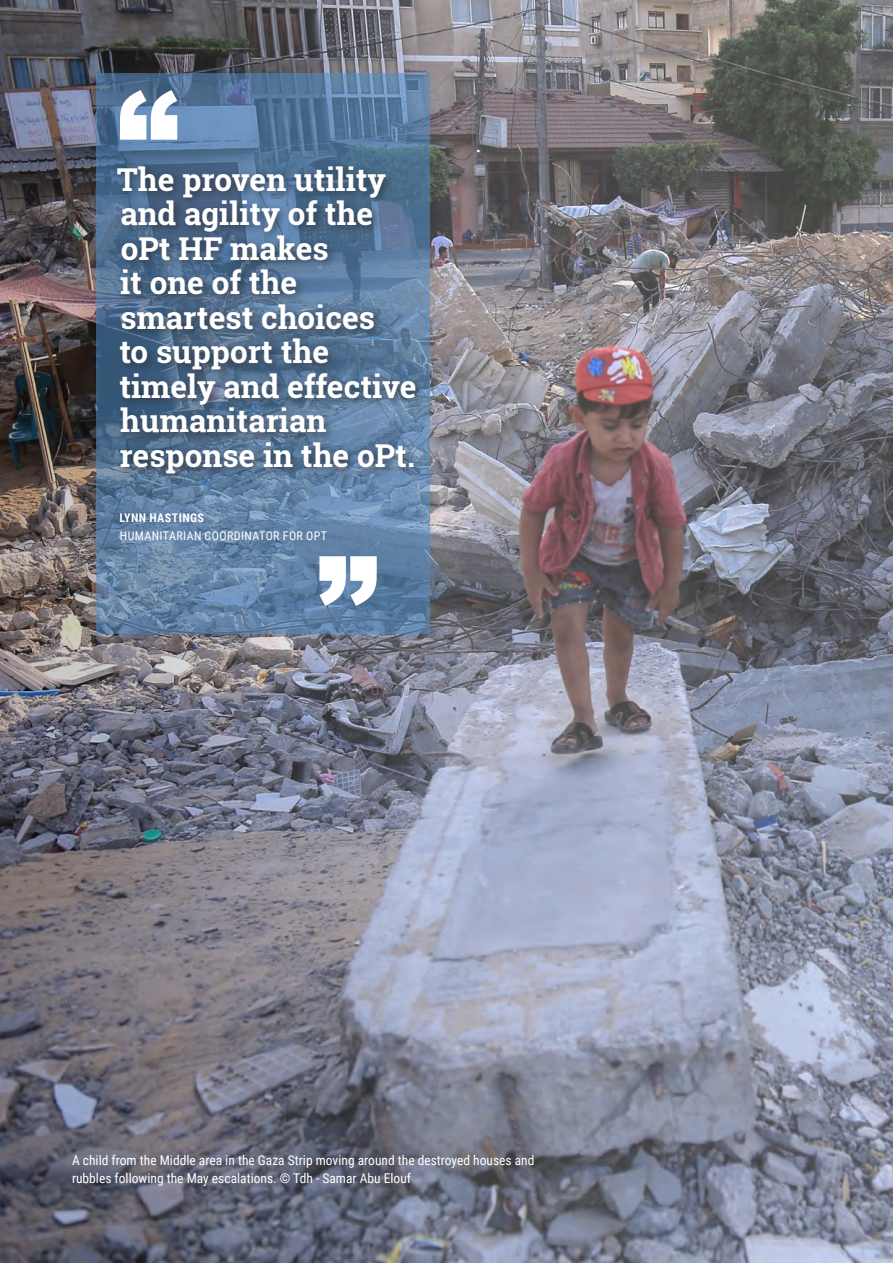
<style>
.page{position:relative;width:893px;height:1263px;background:#fff}
.page>*{position:absolute;margin:0;border:0;box-sizing:border-box;transform-origin:0 0}
.Full_page_Quote{font:700 31.5px/34.5px "Roboto Slab";color:#fff}
.Photo_Credit{font:13.5px/18px "Roboto Condensed";color:#fff}
.Highlight_small_left{font:12px "Roboto Condensed";letter-spacing:.035em;color:#fff}
.Highlight_small_left-2{font:700 12px "Roboto Condensed";letter-spacing:.035em;color:#fff}
</style>
<div class="page">
<img style="left:0;top:0;width:893px;height:1263px">
<svg style="left:96px;top:73px;width:334px;height:561px"></svg>
<svg style="left:319px;top:556px;width:58px;height:50px"></svg>
<div style="left:112px;top:162px;width:314px;height:323px;background:#231f20;opacity:.6"></div>
<svg style="left:120px;top:90px;width:57px;height:50px"></svg>
<p class="Full_page_Quote" style="left:117px;top:162px;width:301px">The proven utility and agility of the oPt HF makes<br>it one of the smartest choices<br>to support the timely and effective humanitarian response in the oPt.</p>
<p class="Highlight_small_left-2" style="left:120px;top:509px;width:86px">LYNN HASTINGS</p>
<p class="Highlight_small_left" style="left:120px;top:527px;width:209px">HUMANITARIAN COORDINATOR FOR OPT</p>
<p class="Photo_Credit" style="left:72px;top:1151px;width:464px">A child from the Middle area in the Gaza Strip moving around the destroyed houses and rubbles following the May escalations. © Tdh - Samar Abu Elouf</p>
</div>
